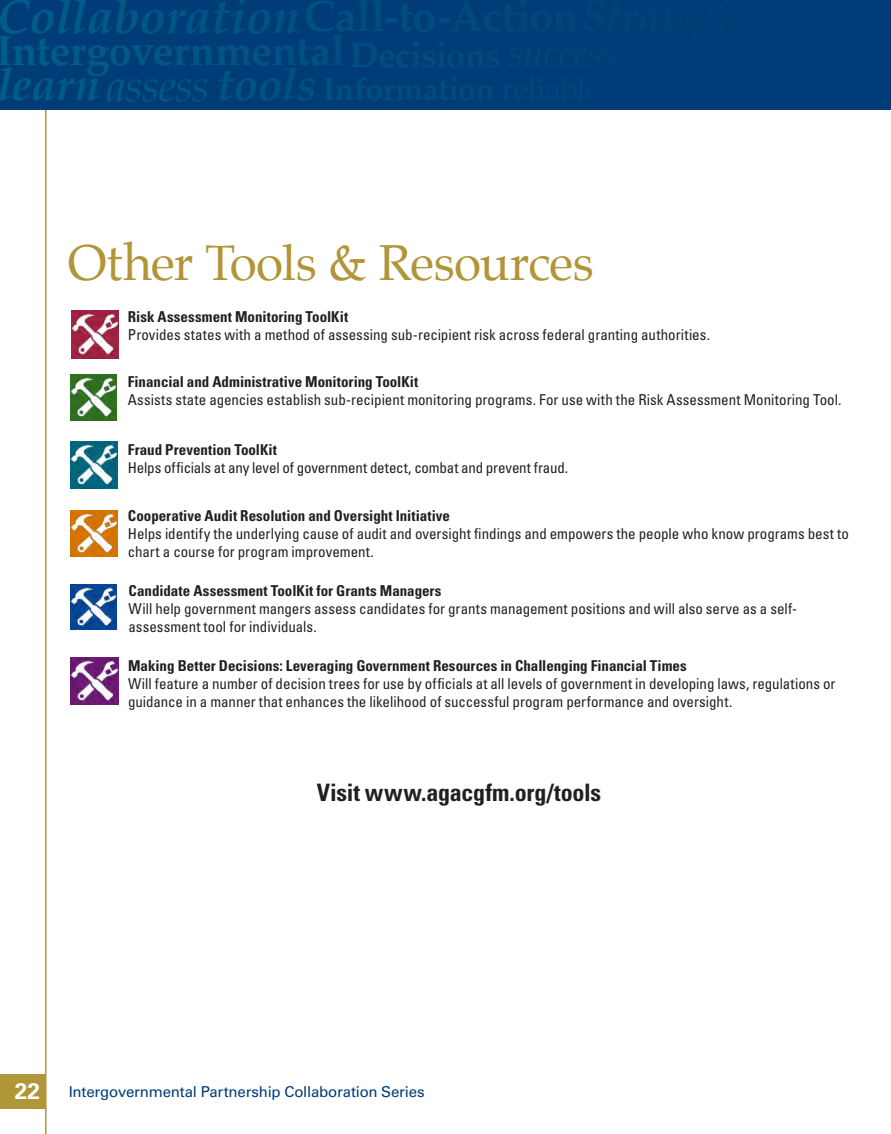
<style>
.page{position:relative;width:891px;height:1134px;background:#fff}
.page>*{position:absolute;margin:0;border:0;box-sizing:border-box;transform-origin:0 0}
.subhead_2012{font:49.5px "Palatino";letter-spacing:-.01em;color:#b19539}
.t1{font:italic 700 45px "Palatino";letter-spacing:-.01em;color:#005f8a}
.t2{font:700 condensed 24px "Univers LT Std";letter-spacing:-.01em;color:#231f20}
.t3{font:700 22.5px "Univers LT Std";color:#fff}
.t4{font:condensed 15px/18px "Univers LT Std";color:#231f20}
.t5{font:700 condensed 15px "Univers LT Std";color:#231f20}
.t6{font:15px "Univers LT Std";letter-spacing:-.015em;color:#003d78}
.s1{font-weight:400}
</style>
<div class="page">
<hr style="left:45px;top:109px;width:2px;height:1025px;background:#b19539">
<div style="left:0;top:0;width:891px;height:110px;background:#003d78"></div>
<div style="left:0;top:1074px;width:46px;height:34px;background:#b19539"></div>
<img style="left:71px;top:584px;width:45px;height:46px">
<img style="left:71px;top:311px;width:48px;height:47px">
<img style="left:71px;top:510px;width:46px;height:47px">
<img style="left:71px;top:374px;width:46px;height:46px">
<img style="left:70px;top:657px;width:48px;height:48px">
<img style="left:70px;top:442px;width:47px;height:46px">
<h2 class="t1" style="left:-3px;top:47px;width:321px">learn <span class="s1">assess</span> tools</h2>
<p class="subhead_2012" style="left:68px;top:222px;width:527px">Other Tools &amp; Resources</p>
<p class="t5" style="left:128px;top:307px;width:222px">Risk Assessment Monitoring ToolKit</p>
<p class="t4" style="left:128px;top:325px;width:584px">Provides states with a method of assessing sub-recipient risk across federal granting authorities.</p>
<p class="t5" style="left:128px;top:372px;width:292px">Financial and Administrative Monitoring ToolKit</p>
<p class="t4" style="left:128px;top:390px;width:715px">Assists state agencies establish sub-recipient monitoring programs. For use with the Risk Assessment Monitoring Tool.</p>
<p class="t5" style="left:128px;top:441px;width:151px">Fraud Prevention ToolKit</p>
<p class="t4" style="left:128px;top:459px;width:442px">Helps officials at any level of government detect, combat and prevent fraud.</p>
<p class="t5" style="left:128px;top:506px;width:324px">Cooperative Audit Resolution and Oversight Initiative</p>
<p class="t4" style="left:128px;top:524px;width:722px">Helps identify the underlying cause of audit and oversight findings and empowers the people who know programs best to chart a course for program improvement.</p>
<p class="t5" style="left:129px;top:581px;width:314px">Candidate Assessment ToolKit for Grants Managers</p>
<p class="t4" style="left:129px;top:599px;width:670px">Will help government mangers assess candidates for grants management positions and will also serve as a self&shy;assessment tool for individuals.</p>
<p class="t5" style="left:128px;top:656px;width:560px">Making Better Decisions: Leveraging Government Resources in Challenging Financial Times</p>
<p class="t4" style="left:128px;top:674px;width:709px">Will feature a number of decision trees for use by officials at all levels of government in developing laws, regulations or guidance in a manner that enhances the likelihood of successful program performance and oversight.</p>
<p class="t2" style="left:317px;top:778px;width:286px">Visit www.agacgfm.org/tools</p>
<p class="t3" style="left:15px;top:1078px;width:26px">22</p>
<p class="t6" style="left:69px;top:1083px;width:357px">Intergovernmental Partnership Collaboration Series</p>
</div>
